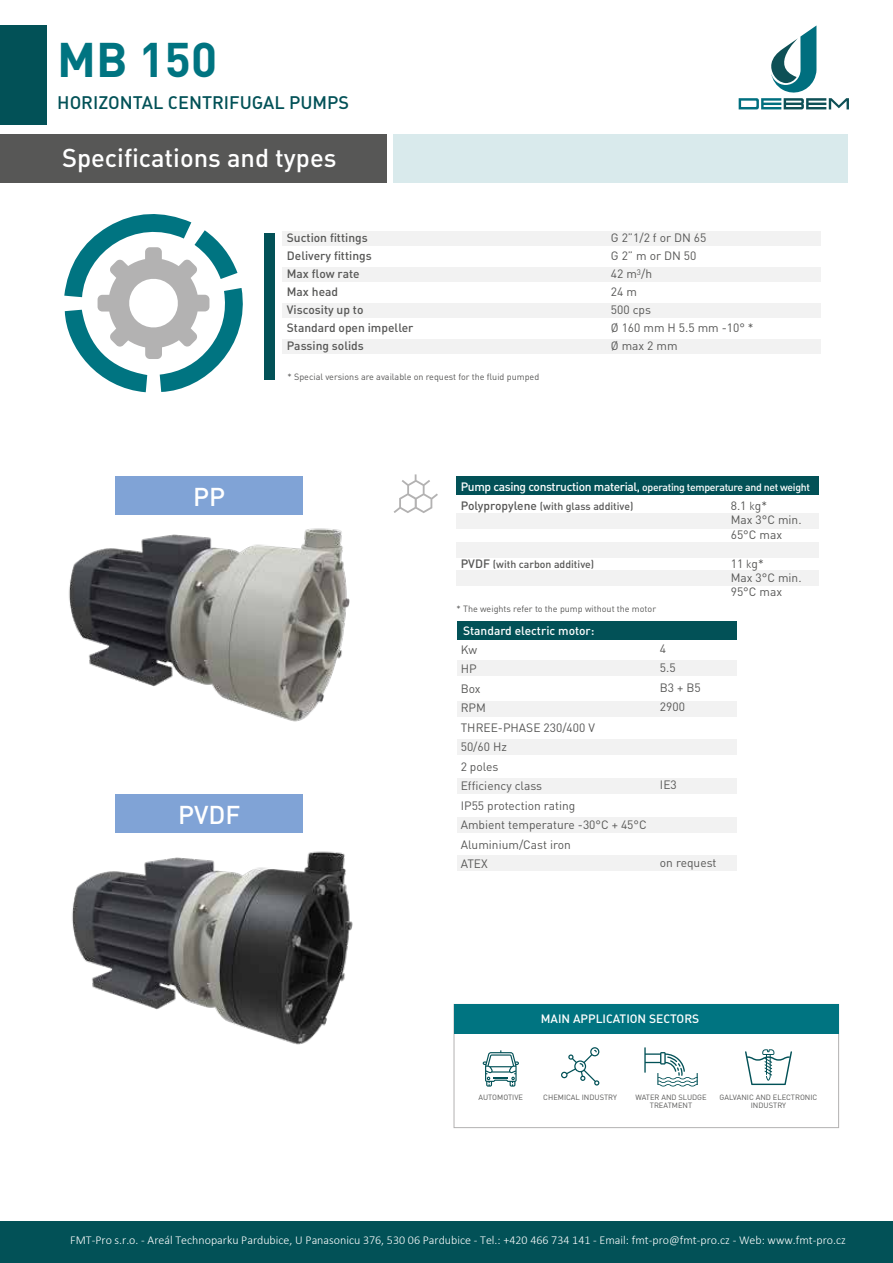
<style>
.page{position:relative;width:893px;height:1263px;background:#fff}
.page>*{position:absolute;margin:0;border:0;box-sizing:border-box;transform-origin:0 0}
.t1{font:700 48px "DIN";color:#007481}
.t2{font:25.5px "DIN Medium Alternate";color:#fff}
.t3{font:18px "DIN Medium Alternate";color:#025157}
.t4{font:12px/19.5px "DIN";color:#575756}
.t5{font:300 12px "Calibri";color:#fff}
.t6{font:12px "DIN Medium Alternate";color:#575756}
.t7{font:12px "DIN Medium Alternate";color:#fff}
.t8{font:10.5px/19.5px "DIN Medium Alternate";letter-spacing:-.03em;color:#fff}
.t9{font:10.5px "DIN Medium Alternate";color:#575756}
.t10{font:9px "DIN";color:#575756}
.t11{font:7.5px/8.7px "DIN";color:#575756;text-align:center}
.s1{font-size:12px}
.s2{font-size:12px;color:#575756}
.s3{color:#575756}
.s4{font-family:"Calibri";font-weight:300}
</style>
<div class="page">
<div style="left:0;top:25px;width:46px;height:100px;background:#025157"></div>
<div style="left:0;top:134px;width:387px;height:49px;background:#575756"></div>
<div style="left:394px;top:134px;width:454px;height:49px;background:#d9eaec"></div>
<svg style="left:739px;top:25px;width:110px;height:84px"></svg>
<div style="left:0;top:1221px;width:893px;height:42px;background:#025157"></div>
<div style="left:115px;top:477px;width:188px;height:38px;background:#80a3d6"></div>
<div style="left:115px;top:794px;width:188px;height:39px;background:#80a3d6"></div>
<img style="left:69px;top:528px;width:281px;height:194px">
<img style="left:72px;top:851px;width:281px;height:194px">
<div style="left:282px;top:231px;width:539px;height:15px;background:#f2f2f2"></div>
<div style="left:282px;top:267px;width:539px;height:15px;background:#f2f2f2"></div>
<div style="left:282px;top:303px;width:539px;height:14px;background:#f2f2f2"></div>
<div style="left:282px;top:339px;width:539px;height:14px;background:#f2f2f2"></div>
<svg style="left:64px;top:214px;width:179px;height:178px"></svg>
<div style="left:265px;top:234px;width:10px;height:146px;background:#025157"></div>
<div style="left:457px;top:660px;width:279px;height:16px;background:#f2f2f2"></div>
<div style="left:457px;top:701px;width:279px;height:15px;background:#f2f2f2"></div>
<div style="left:457px;top:739px;width:279px;height:15px;background:#f2f2f2"></div>
<div style="left:457px;top:779px;width:279px;height:15px;background:#f2f2f2"></div>
<div style="left:457px;top:817px;width:279px;height:16px;background:#f2f2f2"></div>
<div style="left:457px;top:855px;width:279px;height:16px;background:#f2f2f2"></div>
<div style="left:457px;top:621px;width:279px;height:18px;background:#025157"></div>
<svg style="left:745px;top:1049px;width:47px;height:36px"></svg>
<svg style="left:644px;top:1047px;width:54px;height:39px"></svg>
<div style="left:454px;top:1004px;width:385px;height:124px;border:1px solid #b3b2b2"></div>
<div style="left:454px;top:1003px;width:385px;height:30px;background:#007481"></div>
<svg style="left:561px;top:1047px;width:38px;height:38px"></svg>
<svg style="left:483px;top:1050px;width:36px;height:36px"></svg>
<div style="left:457px;top:513px;width:362px;height:16px;background:#f2f2f2"></div>
<div style="left:457px;top:542px;width:362px;height:15px;background:#f2f2f2"></div>
<div style="left:457px;top:570px;width:362px;height:16px;background:#f2f2f2"></div>
<div style="left:457px;top:477px;width:362px;height:18px;background:#025157"></div>
<svg style="left:394px;top:474px;width:44px;height:39px"></svg>
<h1 class="t1" style="left:57px;top:28px;width:161px">MB 150</h1>
<h3 class="t3" style="left:57px;top:91px;width:293px">HORIZONTAL CENTRIFUGAL PUMPS</h3>
<h2 class="t2" style="left:62px;top:141px;width:276px">Specifications and types</h2>
<h2 class="t2" style="left:193px;top:481px;width:34px">PP</h2>
<h2 class="t2" style="left:178px;top:798px;width:64px">PVDF</h2>
<p class="t6" style="left:287px;top:230px;width:82px">Suction fittings</p>
<p class="t4" style="left:611px;top:228px;width:97px">G 2”1/2 f or DN 65</p>
<p class="t6" style="left:287px;top:248px;width:86px">Delivery fittings</p>
<p class="t4" style="left:611px;top:246px;width:87px">G 2” m or DN 50</p>
<p class="t6" style="left:287px;top:266px;width:74px">Max flow rate</p>
<p class="t4" style="left:611px;top:264px;width:43px">42 m<sup>3</sup>/h</p>
<p class="t6" style="left:287px;top:284px;width:53px">Max head</p>
<p class="t4" style="left:611px;top:282px;width:28px">24 m</p>
<p class="t6" style="left:287px;top:302px;width:78px">Viscosity up to</p>
<p class="t4" style="left:611px;top:300px;width:42px">500 cps</p>
<p class="t6" style="left:287px;top:320px;width:128px">Standard open impeller</p>
<p class="t4" style="left:611px;top:318px;width:144px">Ø 160 mm H 5.5 mm -10° *</p>
<p class="t6" style="left:287px;top:338px;width:79px">Passing solids</p>
<p class="t4" style="left:611px;top:336px;width:68px">Ø max 2 mm</p>
<p class="t10" style="left:288px;top:371px;width:253px">* Special versions are available on request for the fluid pumped</p>
<p class="t8" style="left:461px;top:477px;width:351px"><span class="s1">Pump casing construction material,</span> operating temperature and net weight<br><span class="s2">Polypropylene</span> <span class="s3">(with glass additive)</span></p>
<p class="t4" style="left:731px;top:498px;width:72px;line-height:14.4px">8.1 <span class="s4">k</span>g*<br>Max 3°C min.<br>65°C max</p>
<p class="t9" style="left:461px;top:557px;width:135px"><span class="s1">PVDF</span> (with carbon additive)</p>
<p class="t4" style="left:731px;top:556px;width:72px;line-height:14.4px">11 <span class="s4">k</span>g*<br>Max 3°C min.<br>95°C max</p>
<p class="t10" style="left:457px;top:603px;width:201px">* The weights refer to the pump without the motor</p>
<p class="t7" style="left:463px;top:623px;width:133px">Standard electric motor:</p>
<p class="t4" style="left:461px;top:639px;width:187px">Kw<br>HP<br>Box<br>RPM<br>THREE-PHASE 230/400 V<br>50/60 Hz<br>2 poles<br>Efficiency class<br>IP55 protection rating<br>Ambient temperature -30°C + 45°C<br>Aluminium/Cast iron<br>ATEX</p>
<p class="t4" style="left:660px;top:638px;width:42px">4<br>5.5<br>B3 + B5<br>2900</p>
<p class="t4" style="left:660px;top:775px;width:18px">IE3</p>
<p class="t4" style="left:660px;top:853px;width:58px">on request</p>
<p class="t7" style="left:541px;top:1011px;width:160px">MAIN APPLICATION SECTORS</p>
<p class="t11" style="left:478px;top:1093px;width:46px">AUTOMOTIVE</p>
<p class="t11" style="left:543px;top:1093px;width:75px">CHEMICAL INDUSTRY</p>
<p class="t11" style="left:635px;top:1092px;width:73px">WATER AND SLUDGE<br>TREATMENT</p>
<p class="t11" style="left:720px;top:1092px;width:99px">GALVANIC AND ELECTRONIC<br>INDUSTRY</p>
<p class="t5" style="left:70px;top:1233px;width:777px">FMT-Pro s.r.o. - Areál Technoparku Pardubice, U Panasonicu 376, 530 06 Pardubice - Tel.: +420 466 734 141 - Email: fmt-pro@fmt-pro.cz - Web: www.fmt-pro.cz</p>
</div>
